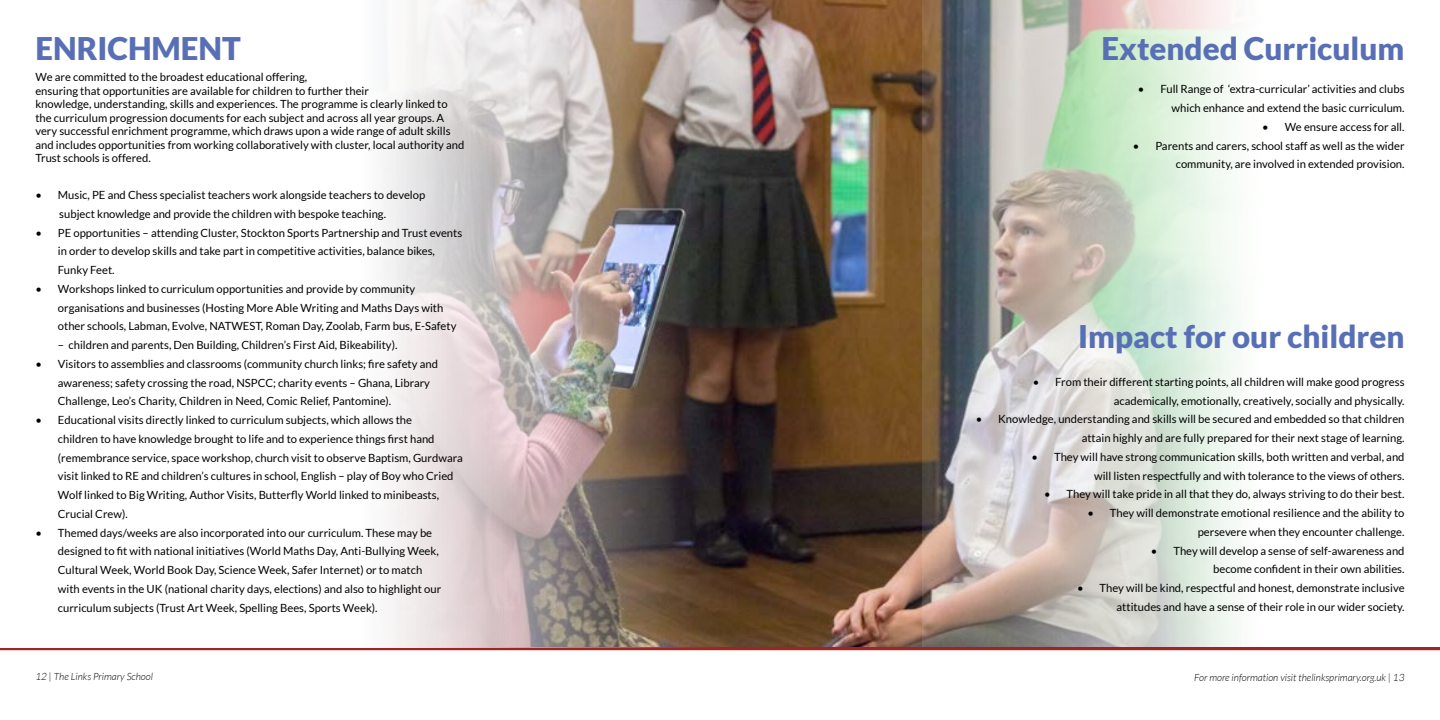
<style>
.page{position:relative;width:1440px;height:720px;background:#fff}
.page>*{position:absolute;margin:0;border:0;box-sizing:border-box;transform-origin:0 0}
.t1{font:900 31.25px "Lato";color:#586fb5}
.t2{font:11.25px/18.8px "Lato";color:#000;text-align:right}
.t3{font:italic 300 10px "Lato";color:#000}
</style>
<div class="page">
<svg style="left:0;top:646px;width:1440px;height:4px;background:#a43839"></svg>
<img style="left:720px;top:0;width:203px;height:646px">
<img style="left:1px;top:0;width:719px;height:648px">
<img style="left:923px;top:0;width:312px;height:646px">
<h1 class="t1" style="left:35px;top:30px;width:207px">ENRICHMENT</h1>
<p class="t2" style="left:35px;top:70px;width:430px;line-height:13.5px;text-align:left">We are committed to the broadest educational offering,<br>ensuring that opportunities are available for children to further their<br>knowledge, understanding, skills and experiences. The programme is clearly linked to the curriculum progression documents for each subject and across all year groups. A very successful enrichment programme, which draws upon a wide range of adult skills and includes opportunities from working collaboratively with cluster, local authority and Trust schools is offered.</p>
<p class="t2" style="left:59px;top:186px;width:367px;text-align:left;text-indent:-24px">• Music, PE and Chess specialist teachers work alongside teachers to develop subject knowledge and provide the children with bespoke teaching.</p>
<p class="t2" style="left:58px;top:223px;width:406px;text-align:left;text-indent:-22px">• PE opportunities – attending Cluster, Stockton Sports Partnership and Trust events in order to develop skills and take part in competitive activities, balance bikes,<br>Funky Feet.</p>
<p class="t2" style="left:58px;top:279px;width:400px;text-align:left;text-indent:-22px">• Workshops linked to curriculum opportunities and provide by community organisations and businesses (Hosting More Able Writing and Maths Days with other schools, Labman, Evolve, NATWEST, Roman Day, Zoolab, Farm bus, E-Safety</p>
<p class="t2" style="left:58px;top:336px;width:341px">– children and parents, Den Building, Children’s First Aid, Bikeability).</p>
<p class="t2" style="left:58px;top:354px;width:382px;text-align:left;text-indent:-22px">• Visitors to assemblies and classrooms (community church links; fire safety and awareness; safety crossing the road, NSPCC; charity events – Ghana, Library<br>Challenge, Leo’s Charity, Children in Need, Comic Relief, Pantomine).</p>
<p class="t2" style="left:58px;top:411px;width:406px;text-align:left;text-indent:-22px">• Educational visits directly linked to curriculum subjects, which allows the<br>children to have knowledge brought to life and to experience things first hand (remembrance service, space workshop, church visit to observe Baptism, Gurdwara visit linked to RE and children’s cultures in school, English – play of Boy who Cried Wolf linked to Big Writing, Author Visits, Butterfly World linked to minibeasts, Crucial Crew).</p>
<p class="t2" style="left:58px;top:523px;width:385px;text-align:left;text-indent:-22px">• Themed days/weeks are also incorporated into our curriculum. These may be designed to fit with national initiatives (World Maths Day, Anti-Bullying Week, Cultural Week, World Book Day, Science Week, Safer Internet) or to match with events in the UK (national charity days, elections) and also to highlight our curriculum subjects (Trust Art Week, Spelling Bees, Sports Week).</p>
<p class="t3" style="left:35px;top:671px;width:119px">12 | The Links Primary School</p>
<h1 class="t1" style="left:1101px;top:30px;width:305px">Extended Curriculum</h1>
<p class="t2" style="left:1138px;top:80px;width:268px">• Full Range of ‘extra-curricular’ activities and clubs which enhance and extend the basic curriculum.</p>
<p class="t2" style="left:1262px;top:117px;width:144px">• We ensure access for all.</p>
<p class="t2" style="left:1133px;top:136px;width:273px">• Parents and carers, school staff as well as the wider community, are involved in extended provision.</p>
<h1 class="t1" style="left:1078px;top:319px;width:328px">Impact for our children</h1>
<p class="t2" style="left:1033px;top:372px;width:373px">• From their different starting points, all children will make good progress academically, emotionally, creatively, socially and physically.</p>
<p class="t2" style="left:976px;top:410px;width:430px">• Knowledge, understanding and skills will be secured and embedded so that children attain highly and are fully prepared for their next stage of learning.</p>
<p class="t2" style="left:1032px;top:447px;width:374px">• They will have strong communication skills, both written and verbal, and will listen respectfully and with tolerance to the views of others.</p>
<p class="t2" style="left:1044px;top:485px;width:362px">• They will take pride in all that they do, always striving to do their best.</p>
<p class="t2" style="left:1087px;top:504px;width:319px">• They will demonstrate emotional resilience and the ability to persevere when they encounter challenge.</p>
<p class="t2" style="left:1151px;top:541px;width:255px">• They will develop a sense of self-awareness and become confident in their own abilities.</p>
<p class="t2" style="left:1077px;top:579px;width:329px">• They will be kind, respectful and honest, demonstrate inclusive attitudes and have a sense of their role in our wider society.</p>
<p class="t3" style="left:1194px;top:672px;width:212px">For more information visit thelinksprimary.org.uk | 13</p>
</div>
